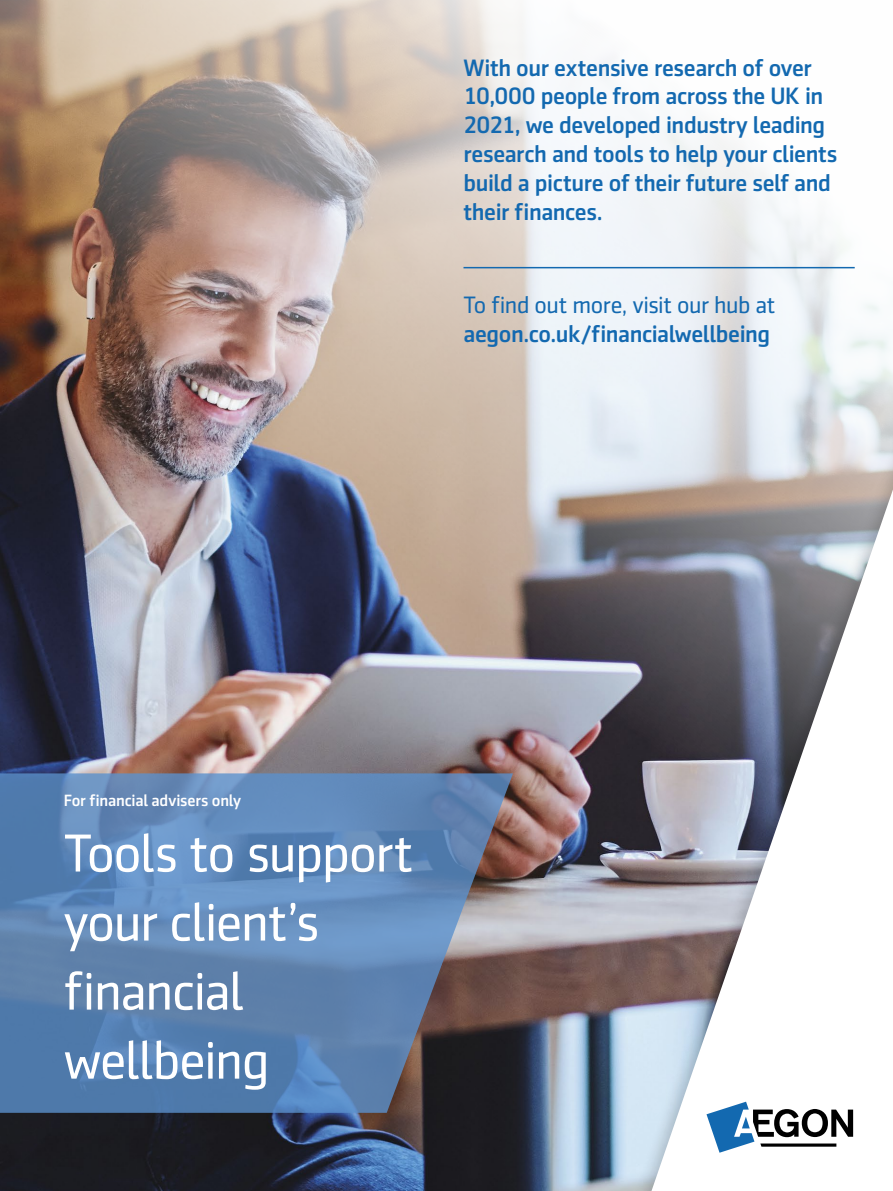
<style>
.page{position:relative;width:893px;height:1191px;background:#fff}
.page>*{position:absolute;margin:0;border:0;box-sizing:border-box;transform-origin:0 0}
.t1{font:54px/69px "Sentico Sans DT";letter-spacing:-.025em;color:#fff}
.t2{font:500 24px/28.8px "Sentico Sans DT";letter-spacing:-.02em;color:#1369b0}
.t3{font:24px "Sentico Sans DT";letter-spacing:-.02em;color:#1369b0}
.t4{font:500 16.5px "Sentico Sans DT";letter-spacing:-.015em;color:#fff}
</style>
<div class="page">
<img style="left:0;top:0;width:890px;height:1191px">
<svg style="left:0;top:773px;width:513px;height:339px;background:#5d7ea7"></svg>
<div style="left:522px;top:351px;width:371px;height:840px;background:#000;opacity:.2"></div>
<svg style="left:651px;top:489px;width:242px;height:702px"></svg>
<hr style="left:463px;top:267px;width:392px;height:1px;background:#1369b0">
<svg style="left:706px;top:1093px;width:149px;height:59px"></svg>
<p class="t2" style="left:463px;top:53px;width:376px">With our extensive research of over 10,000 people from across the UK in 2021, we developed industry leading research and tools to help your clients build a picture of their future self and their finances.</p>
<p class="t3" style="left:463px;top:292px;width:314px">To find out more, visit our hub at</p>
<p class="t2" style="left:463px;top:319px;width:308px">aegon.co.uk/financialwellbeing</p>
<p class="t4" style="left:64px;top:790px;width:179px">For financial advisers only</p>
<h1 class="t1" style="left:64px;top:819px;width:351px">Tools to support your client’s financial wellbeing</h1>
</div>
